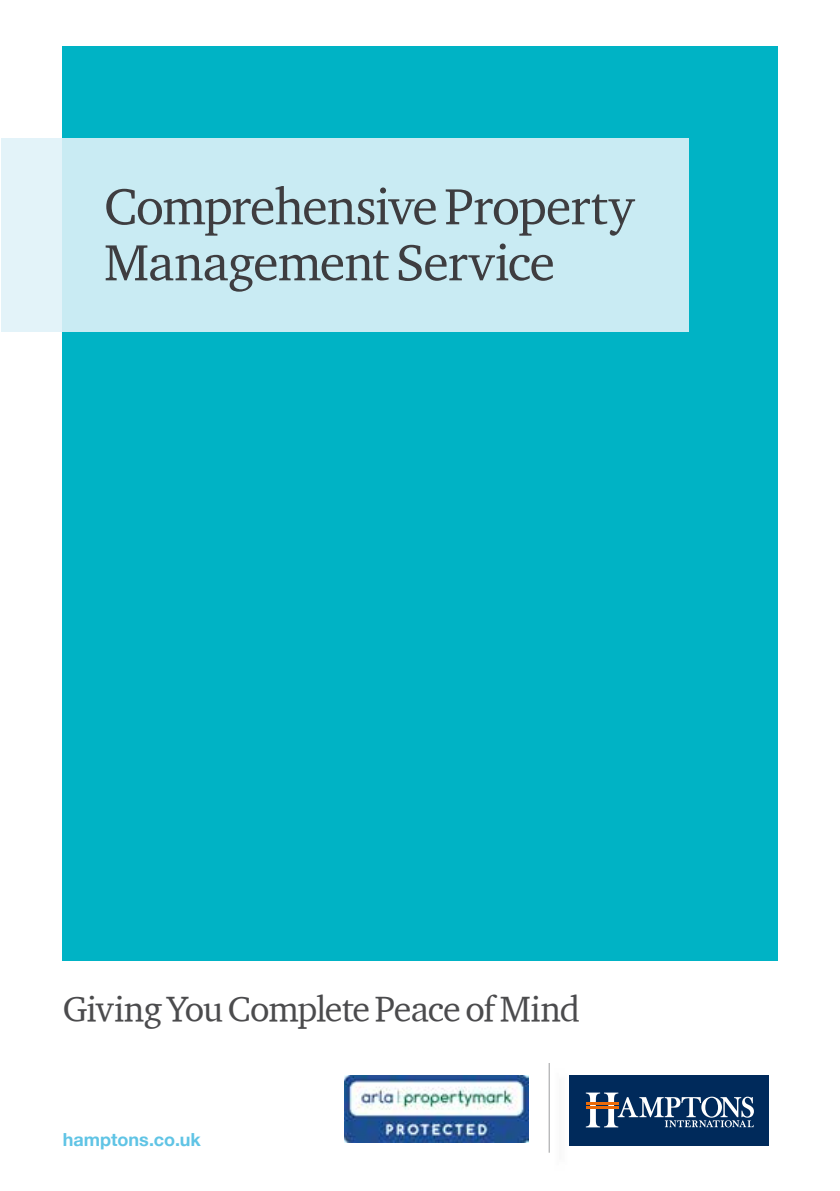
<style>
.page{position:relative;width:840px;height:1191px;background:#fff}
.page>*{position:absolute;margin:0;border:0;box-sizing:border-box;transform-origin:0 0}
.t1{font:52px/56px "Charter OSITCTT";letter-spacing:-.02em;color:#3e3d40}
.t2{font:36px "Charter OSITCTT";letter-spacing:-.03em;color:#4b4b4d}
.t3{font:700 18px "Helvetica Neue";color:#60c4e5}
</style>
<div class="page">
<div style="left:63px;top:46px;width:714px;height:914px;background:#00b3c5"></div>
<svg style="left:1px;top:138px;width:687px;height:193px;background:#cbebf3"></svg>
<hr style="left:548px;top:1063px;width:1px;height:89px;background:#9c9e9f">
<div style="left:569px;top:1074px;width:199px;height:71px;background:#002a5b"></div>
<svg style="left:585px;top:1092px;width:168px;height:35px"></svg>
<hr style="left:586px;top:1102px;width:32px;height:3px;background:#002a5b">
<hr style="left:586px;top:1106px;width:32px;height:3px;background:#002a5b">
<hr style="left:585px;top:1102px;width:33px;height:2px;background:#eb6b09">
<hr style="left:585px;top:1106px;width:33px;height:2px;background:#eb6b09">
<img style="left:345px;top:1076px;width:183px;height:66px">
<p class="t1" style="left:104px;top:177px;width:531px">Comprehensive Property<br>Management Service</p>
<p class="t2" style="left:63px;top:986px;width:518px">Giving You Complete Peace of Mind</p>
<p class="t3" style="left:63px;top:1122px;width:140px">hamptons.co.uk</p>
</div>
